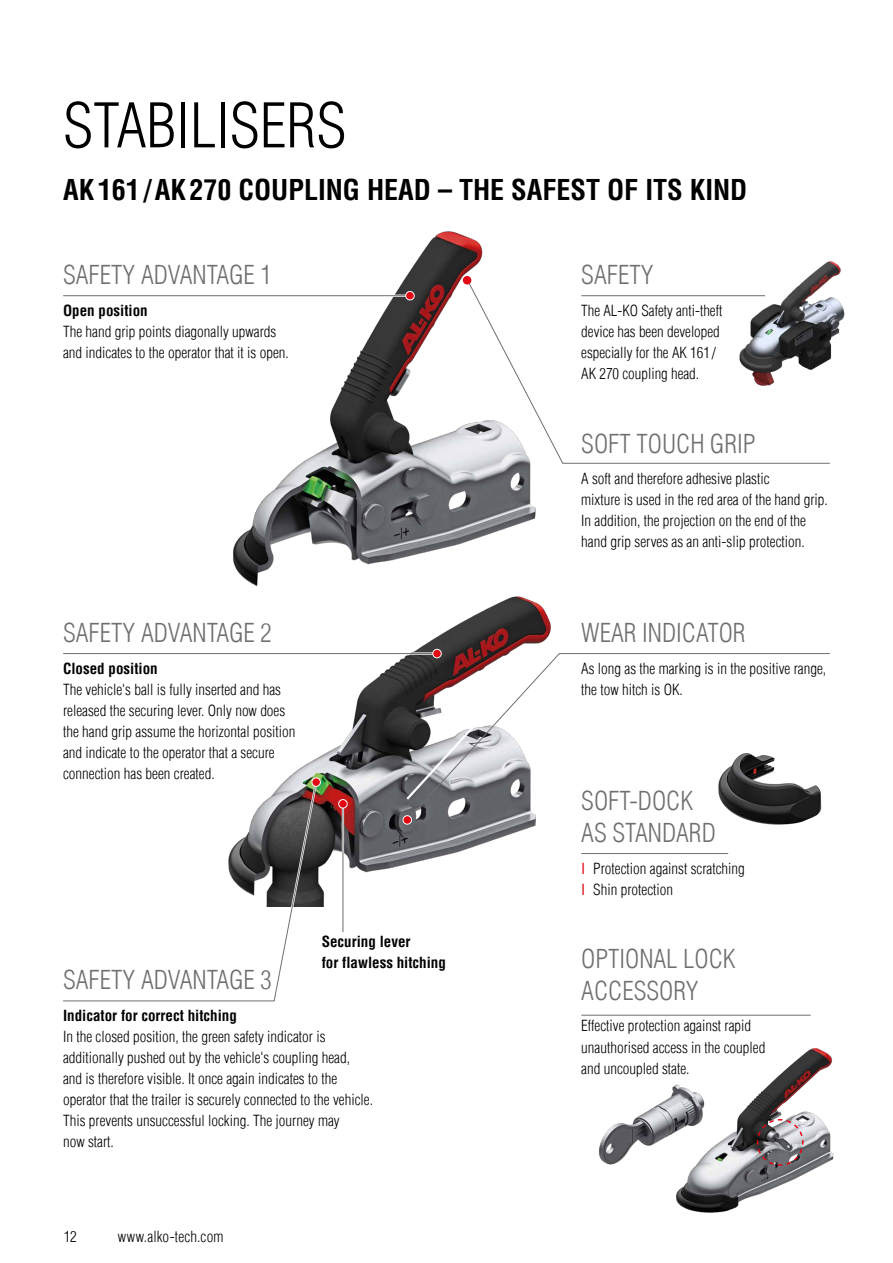
<style>
.page{position:relative;width:893px;height:1263px;background:#fff}
.page>*{position:absolute;margin:0;border:0;box-sizing:border-box;transform-origin:0 0}
.t1{font:300 condensed 60px "Helvetica Com";color:#000}
.t2{font:700 condensed 28.05px "Helvetica Com";color:#000}
.t3{font:300 condensed 25.5px/31.5px "Helvetica Com";color:#706f6f}
.t4{font:300 condensed 15px/21px "Helvetica Com";color:#000}
.t5{font:700 condensed 15px/21px "Helvetica Com";color:#000}
.s1{font-weight:400;color:#e30613}
</style>
<div class="page">
<img style="left:233px;top:231px;width:303px;height:354px">
<img style="left:255px;top:585px;width:296px;height:321px">
<img style="left:676px;top:1048px;width:158px;height:165px">
<img style="left:598px;top:1079px;width:127px;height:93px">
<img style="left:751px;top:821px;width:53px;height:4px">
<img style="left:807px;top:261px;width:38px;height:96px">
<svg style="left:466px;top:278px;width:365px;height:186px"></svg>
<hr style="left:64px;top:295px;width:346px;height:2px;background:#fff">
<div style="left:463px;top:276px;width:8px;height:8px;background:#e30613;border-radius:50%"></div>
<hr style="left:63px;top:295px;width:347px;height:1px;background:#706f6f">
<div style="left:406px;top:291px;width:8px;height:9px;background:#e30613;border-radius:50%"></div>
<div style="left:405px;top:291px;width:10px;height:9px;border:1px solid #fff;border-radius:50%"></div>
<hr style="left:92px;top:652px;width:342px;height:3px;background:#fff">
<hr style="left:63px;top:653px;width:371px;height:1px;background:#706f6f">
<svg style="left:255px;top:779px;width:64px;height:128px"></svg>
<hr style="left:342px;top:804px;width:2px;height:117px;background:#fff">
<hr style="left:343px;top:804px;width:1px;height:128px;background:#706f6f">
<div style="left:339px;top:799px;width:8px;height:9px;background:#e30613;border-radius:50%"></div>
<div style="left:338px;top:799px;width:10px;height:9px;border:1px solid #fff;border-radius:50%"></div>
<svg style="left:756px;top:1118px;width:48px;height:48px;background:#898084"></svg>
<hr style="left:581px;top:853px;width:147px;height:1px;background:#706f6f">
<hr style="left:581px;top:295px;width:184px;height:1px;background:#706f6f">
<svg style="left:404px;top:630px;width:147px;height:172px"></svg>
<hr style="left:581px;top:1015px;width:230px;height:1px;background:#706f6f">
<svg style="left:63px;top:781px;width:254px;height:221px"></svg>
<div style="left:312px;top:778px;width:8px;height:8px;background:#e30613;border-radius:50%"></div>
<div style="left:312px;top:777px;width:9px;height:10px;border:1px solid #fff;border-radius:50%"></div>
<svg style="left:406px;top:653px;width:424px;height:168px"></svg>
<div style="left:403px;top:816px;width:8px;height:8px;background:#e30613;border-radius:50%"></div>
<div style="left:403px;top:815px;width:9px;height:9px;border:1px solid #fff;border-radius:50%"></div>
<h1 class="t1" style="left:63px;top:88px;width:285px">STABILISERS</h1>
<h2 class="t2" style="left:63px;top:171px;width:686px">AK161 /AK270 COUPLING HEAD – THE SAFEST OF ITS KIND</h2>
<h3 class="t3" style="left:63px;top:259px;width:210px">SAFETY ADVANTAGE 1</h3>
<p class="t5" style="left:63px;top:299px;width:86px">Open position</p>
<p class="t4" style="left:63px;top:321px;width:227px">The hand grip points diagonally upwards and indicates to the operator that it is open.</p>
<h3 class="t3" style="left:63px;top:617px;width:210px">SAFETY ADVANTAGE 2</h3>
<p class="t5" style="left:63px;top:657px;width:96px">Closed position</p>
<p class="t4" style="left:63px;top:679px;width:234px">The vehicle's ball is fully inserted and has released the securing lever. Only now does the hand grip assume the horizontal position and indicate to the operator that a secure connection has been created.</p>
<h3 class="t3" style="left:63px;top:964px;width:210px">SAFETY ADVANTAGE 3</h3>
<p class="t5" style="left:322px;top:931px;width:126px">Securing lever<br>for flawless hitching</p>
<p class="t5" style="left:63px;top:1004px;width:175px">Indicator for correct hitching</p>
<p class="t4" style="left:63px;top:1026px;width:311px">In the closed position, the green safety indicator is additionally pushed out by the vehicle's coupling head,<br>and is therefore visible. It once again indicates to the operator that the trailer is securely connected to the vehicle.<br>This prevents unsuccessful locking. The journey may<br>now start.</p>
<p class="t4" style="left:64px;top:1226px;width:15px">12</p>
<p class="t4" style="left:118px;top:1226px;width:107px">www.alko-tech.com</p>
<h3 class="t3" style="left:581px;top:259px;width:74px">SAFETY</h3>
<p class="t4" style="left:581px;top:300px;width:143px">The AL-KO Safety anti-theft device has been developed especially for the AK 161 /<br>AK 270 coupling head.</p>
<h3 class="t3" style="left:581px;top:427px;width:176px">SOFT TOUCH GRIP</h3>
<p class="t4" style="left:581px;top:468px;width:248px">A soft and therefore adhesive plastic<br>mixture is used in the red area of the hand grip.<br>In addition, the projection on the end of the hand grip serves as an anti-slip protection.</p>
<h3 class="t3" style="left:581px;top:617px;width:166px">WEAR INDICATOR</h3>
<p class="t4" style="left:581px;top:657px;width:246px">As long as the marking is in the positive range, the tow hitch is OK.</p>
<h3 class="t3" style="left:581px;top:785px;width:136px">SOFT-DOCK<br>AS STANDARD</h3>
<p class="t4" style="left:581px;top:857px;width:165px"><span class="s1">I</span> Protection against scratching<br><span class="s1">I</span> Shin protection</p>
<h3 class="t3" style="left:581px;top:943px;width:156px">OPTIONAL LOCK<br>ACCESSORY</h3>
<p class="t4" style="left:581px;top:1015px;width:186px">Effective protection against rapid unauthorised access in the coupled and uncoupled state.</p>
</div>
